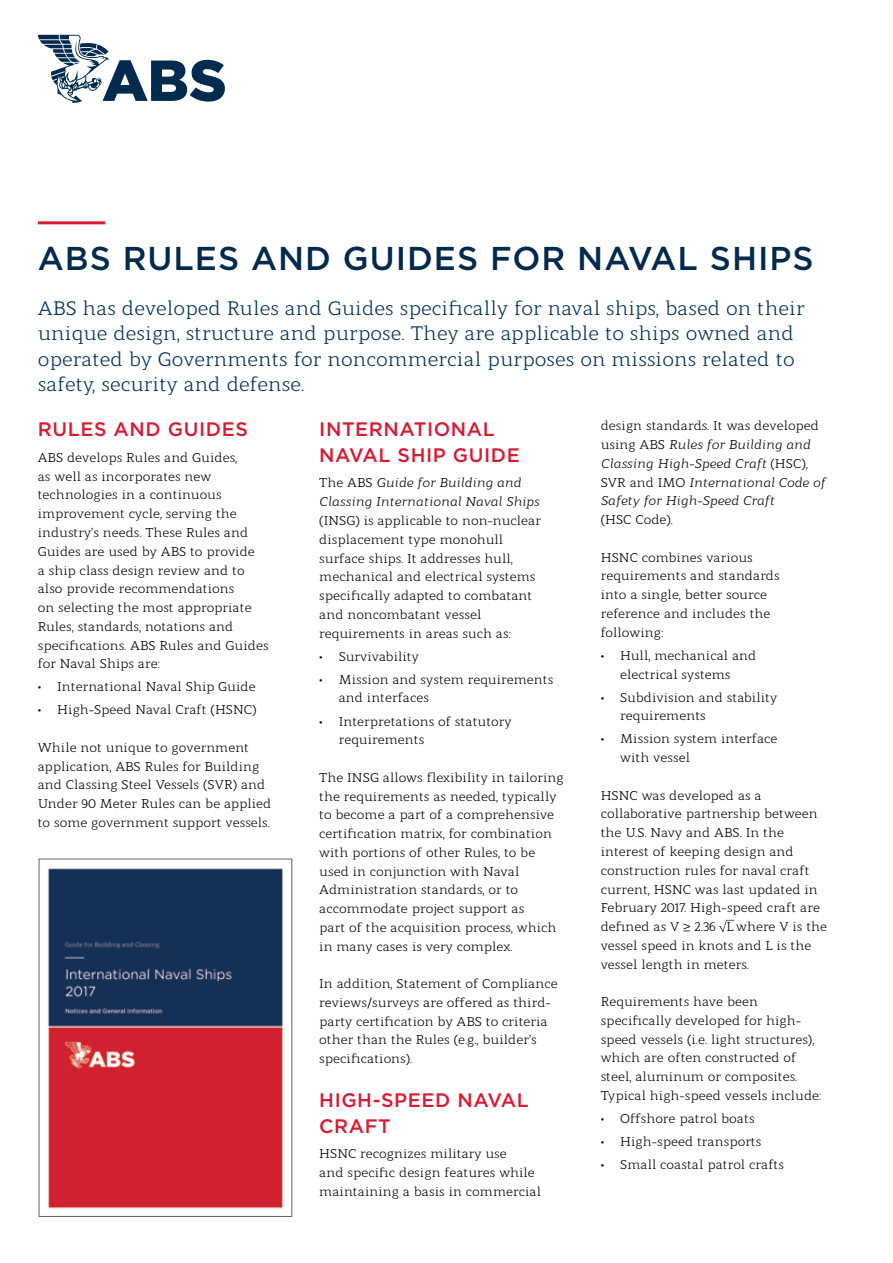
<style>
.page{position:relative;width:893px;height:1263px;background:#fff}
.page>*{position:absolute;margin:0;border:0;box-sizing:border-box;transform-origin:0 0}
.t1{font:500 33px "Gotham";letter-spacing:.03em;color:#002a4e}
.t2{font:19.5px/25.5px "Modum";color:#003057}
.t3{font:500 19.5px/25.5px "Gotham";letter-spacing:.03em;color:#da1a32}
.t4{font:12.75px/18.8px "Modum";color:#000}
.t5{font:italic 12.75px/18.8px "Modum";color:#000}
.t6{font:12.75px "Modum";color:#010101}
.s1{font-style:normal}
</style>
<div class="page">
<hr style="left:38px;top:221px;width:67px;height:3px;background:#da1a32">
<svg style="left:38px;top:35px;width:187px;height:68px"></svg>
<img style="left:48px;top:868px;width:236px;height:341px">
<div style="left:39px;top:858px;width:253px;height:359px;border:1px solid #636466"></div>
<svg style="left:719px;top:920px;width:15px;height:12px"></svg>
<h1 class="t1" style="left:38px;top:236px;width:777px">ABS RULES AND GUIDES FOR NAVAL SHIPS</h1>
<p class="t2" style="left:38px;top:293px;width:768px">ABS has developed Rules and Guides specifically for naval ships, based on their unique design, structure and purpose. They are applicable to ships owned and operated by Governments for noncommercial purposes on missions related to safety, security and defense.</p>
<h2 class="t3" style="left:38px;top:417px;width:212px">RULES AND GUIDES</h2>
<p class="t4" style="left:38px;top:447px;width:232px">ABS develops Rules and Guides,<br>as well as incorporates new technologies in a continuous improvement cycle, serving the industry’s needs. These Rules and<br>Guides are used by ABS to provide<br>a ship class design review and to also provide recommendations<br>on selecting the most appropriate<br>Rules, standards, notations and specifications. ABS Rules and Guides for Naval Ships are:</p>
<p class="t4" style="left:38px;top:676px;width:219px">• International Naval Ship Guide</p>
<p class="t4" style="left:38px;top:699px;width:220px">• High-Speed Naval Craft (HSNC)</p>
<p class="t4" style="left:38px;top:737px;width:235px">While not unique to government application, ABS Rules for Building and Classing Steel Vessels (SVR) and Under 90 Meter Rules can be applied to some government support vessels.</p>
<h2 class="t3" style="left:319px;top:417px;width:202px">INTERNATIONAL<br>NAVAL SHIP GUIDE</h2>
<p class="t5" style="left:319px;top:472px;width:222px"><span class="s1">The ABS</span> Guide for Building and<br>Classing International Naval Ships</p>
<p class="t4" style="left:319px;top:510px;width:223px">(INSG) is applicable to non-nuclear displacement type monohull surface ships. It addresses hull, mechanical and electrical systems specifically adapted to combatant and noncombatant vessel requirements in areas such as:</p>
<p class="t4" style="left:319px;top:645px;width:101px">• Survivability</p>
<p class="t4" style="left:339px;top:669px;width:216px;text-indent:-19px">• Mission and system requirements and interfaces</p>
<p class="t4" style="left:339px;top:710px;width:174px;text-indent:-19px">• Interpretations of statutory requirements</p>
<p class="t4" style="left:319px;top:767px;width:246px">The INSG allows flexibility in tailoring the requirements as needed, typically to become a part of a comprehensive certification matrix, for combination with portions of other Rules, to be used in conjunction with Naval Administration standards, or to accommodate project support as<br>part of the acquisition process, which in many cases is very complex.</p>
<p class="t4" style="left:319px;top:973px;width:240px">In addition, Statement of Compliance reviews/surveys are offered as third&shy;party certification by ABS to criteria other than the Rules (e.g., builder’s specifications).</p>
<h2 class="t3" style="left:319px;top:1087px;width:211px">HIGH-SPEED NAVAL<br>CRAFT</h2>
<p class="t4" style="left:319px;top:1143px;width:223px">HSNC recognizes military use<br>and specific design features while maintaining a basis in commercial</p>
<p class="t5" style="left:601px;top:415px;width:227px"><span class="s1">design standards. It was developed using ABS</span> Rules for Building and<br>Classing High-Speed Craft <span class="s1">(HSC),<br>SVR and IMO</span> International Code of<br>Safety for High-Speed Craft</p>
<p class="t4" style="left:601px;top:509px;width:74px">(HSC Code).</p>
<p class="t4" style="left:601px;top:547px;width:181px">HSNC combines various requirements and standards into a single, better source reference and includes the following:</p>
<p class="t4" style="left:601px;top:645px;width:157px;text-align:center">• Hull, mechanical and electrical systems</p>
<p class="t4" style="left:620px;top:687px;width:159px;text-indent:-19px">• Subdivision and stability requirements</p>
<p class="t4" style="left:620px;top:728px;width:159px;text-indent:-19px">• Mission system interface with vessel</p>
<p class="t4" style="left:601px;top:785px;width:228px">HSNC was developed as a collaborative partnership between the U.S. Navy and ABS. In the interest of keeping design and construction rules for naval craft current, HSNC was last updated in<br>February 2017. High-speed craft are defined as V ≥ 2.36 √ where V is the vessel speed in knots and L is the vessel length in meters.</p>
<p class="t4" style="left:601px;top:991px;width:222px">Requirements have been specifically developed for high&shy;speed vessels (i.e. light structures), which are often constructed of steel, aluminum or composites.<br>Typical high-speed vessels include:</p>
<p class="t4" style="left:601px;top:1108px;width:155px">• Offshore patrol boats</p>
<p class="t4" style="left:601px;top:1131px;width:162px">• High-speed transports</p>
<p class="t4" style="left:601px;top:1154px;width:185px">• Small coastal patrol crafts</p>
<p class="t6" style="left:726px;top:917px;width:9px">L</p>
</div>
